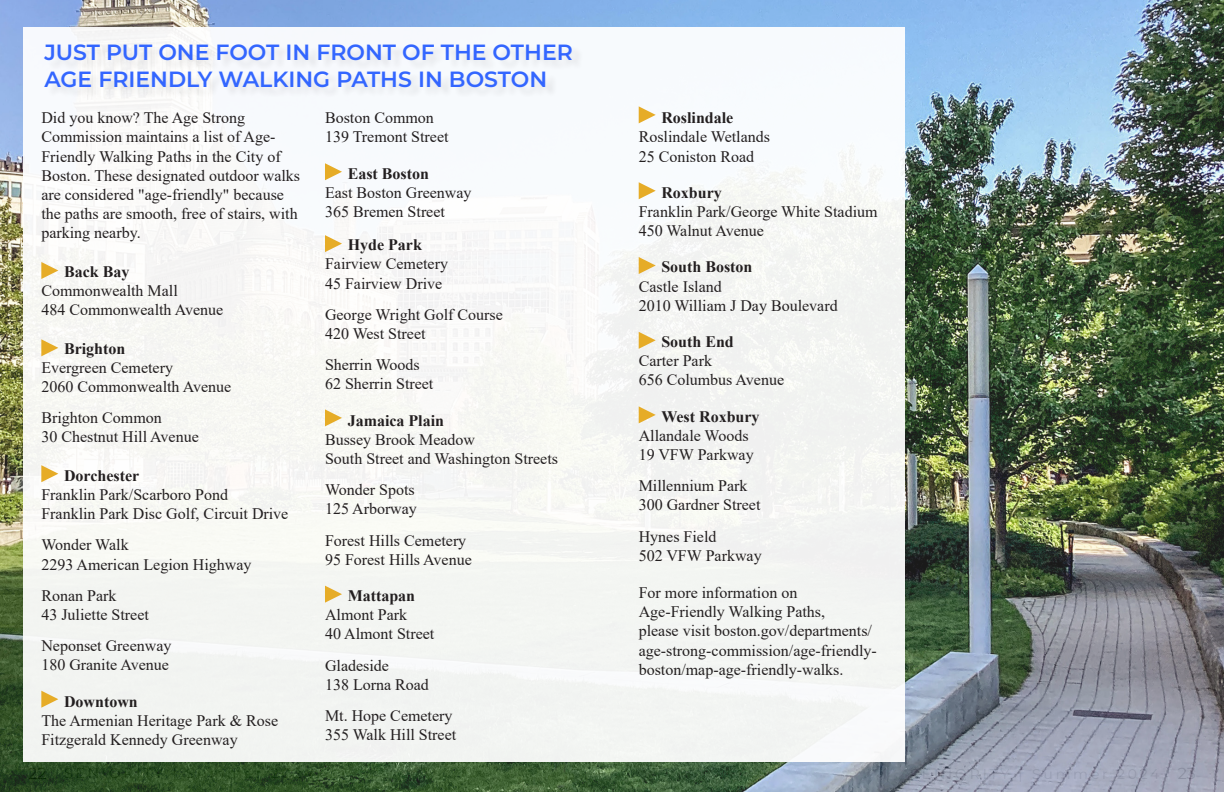
<style>
.page{position:relative;width:1224px;height:792px;background:#fff}
.page>*{position:absolute;margin:0;border:0;box-sizing:border-box;transform-origin:0 0}
.t1{font:600 22px "Montserrat";color:#36f}
.t2{font:16px/19.2px "Times New Roman";color:#231f20}
.t3{font:700 16px "Times New Roman";color:#231f20}
</style>
<div class="page">
<img style="left:0;top:0;width:1224px;height:792px">
<div style="left:23px;top:27px;width:882px;height:735px;background:#f6f7f4"></div>
<svg style="left:41px;top:262px;width:17px;height:17px"></svg>
<svg style="left:41px;top:339px;width:17px;height:17px"></svg>
<svg style="left:41px;top:465px;width:17px;height:17px"></svg>
<svg style="left:325px;top:586px;width:17px;height:17px"></svg>
<svg style="left:325px;top:409px;width:17px;height:17px"></svg>
<svg style="left:325px;top:235px;width:17px;height:17px"></svg>
<svg style="left:325px;top:163px;width:17px;height:17px"></svg>
<svg style="left:41px;top:691px;width:17px;height:17px"></svg>
<svg style="left:639px;top:406px;width:17px;height:17px"></svg>
<svg style="left:639px;top:332px;width:17px;height:17px"></svg>
<svg style="left:639px;top:257px;width:17px;height:17px"></svg>
<svg style="left:639px;top:182px;width:17px;height:17px"></svg>
<svg style="left:639px;top:106px;width:17px;height:17px"></svg>
<p class="t1" style="left:44px;top:36px;width:530px">JUST PUT ONE FOOT IN FRONT OF THE OTHER</p>
<p class="t1" style="left:44px;top:63px;width:504px">AGE FRIENDLY WALKING PATHS IN BOSTON</p>
<p class="t2" style="left:41px;top:108px;width:260px">Did you know? The Age Strong Commission maintains a list of Age-Friendly Walking Paths in the City of Boston. These designated outdoor walks are considered "age-friendly" because the paths are smooth, free of stairs, with parking nearby.</p>
<p class="t3" style="left:64px;top:260px;width:67px">Back Bay</p>
<p class="t2" style="left:41px;top:281px;width:138px">Commonwealth Mall</p>
<p class="t2" style="left:41px;top:300px;width:183px">484 Commonwealth Avenue</p>
<p class="t3" style="left:64px;top:337px;width:63px">Brighton</p>
<p class="t2" style="left:41px;top:357px;width:133px">Evergreen Cemetery</p>
<p class="t2" style="left:41px;top:377px;width:191px">2060 Commonwealth Avenue</p>
<p class="t2" style="left:41px;top:408px;width:122px">Brighton Common</p>
<p class="t2" style="left:41px;top:427px;width:159px">30 Chestnut Hill Avenue</p>
<p class="t3" style="left:64px;top:464px;width:77px">Dorchester</p>
<p class="t2" style="left:41px;top:485px;width:188px">Franklin Park/Scarboro Pond</p>
<p class="t2" style="left:41px;top:504px;width:249px">Franklin Park Disc Golf, Circuit Drive</p>
<p class="t2" style="left:41px;top:535px;width:89px">Wonder Walk</p>
<p class="t2" style="left:41px;top:554px;width:212px">2293 American Legion Highway</p>
<p class="t2" style="left:41px;top:585px;width:77px">Ronan Park</p>
<p class="t2" style="left:41px;top:605px;width:109px">43 Juliette Street</p>
<p class="t2" style="left:41px;top:636px;width:132px">Neponset Greenway</p>
<p class="t2" style="left:41px;top:655px;width:129px">180 Granite Avenue</p>
<p class="t3" style="left:64px;top:690px;width:75px">Downtown</p>
<p class="t2" style="left:41px;top:710px;width:238px">The Armenian Heritage Park &amp; Rose<br>Fitzgerald Kennedy Greenway</p>
<p class="t2" style="left:325px;top:108px;width:110px">Boston Common</p>
<p class="t2" style="left:325px;top:127px;width:125px">139 Tremont Street</p>
<p class="t3" style="left:348px;top:162px;width:83px">East Boston</p>
<p class="t2" style="left:325px;top:182px;width:148px">East Boston Greenway</p>
<p class="t2" style="left:325px;top:202px;width:121px">365 Bremen Street</p>
<p class="t3" style="left:348px;top:233px;width:76px">Hyde Park</p>
<p class="t2" style="left:325px;top:254px;width:125px">Fairview Cemetery</p>
<p class="t2" style="left:325px;top:273px;width:119px">45 Fairview Drive</p>
<p class="t2" style="left:325px;top:304px;width:179px">George Wright Golf Course</p>
<p class="t2" style="left:325px;top:324px;width:102px">420 West Street</p>
<p class="t2" style="left:325px;top:355px;width:96px">Sherrin Woods</p>
<p class="t2" style="left:325px;top:374px;width:110px">62 Sherrin Street</p>
<p class="t3" style="left:348px;top:409px;width:98px">Jamaica Plain</p>
<p class="t2" style="left:325px;top:429px;width:152px">Bussey Brook Meadow</p>
<p class="t2" style="left:325px;top:449px;width:235px">South Street and Washington Streets</p>
<p class="t2" style="left:325px;top:480px;width:91px">Wonder Spots</p>
<p class="t2" style="left:325px;top:499px;width:93px">125 Arborway</p>
<p class="t2" style="left:325px;top:530px;width:143px">Forest Hills Cemetery</p>
<p class="t2" style="left:325px;top:549px;width:148px">95 Forest Hills Avenue</p>
<p class="t3" style="left:348px;top:584px;width:69px">Mattapan</p>
<p class="t2" style="left:325px;top:605px;width:84px">Almont Park</p>
<p class="t2" style="left:325px;top:624px;width:111px">40 Almont Street</p>
<p class="t2" style="left:325px;top:655px;width:65px">Gladeside</p>
<p class="t2" style="left:325px;top:674px;width:105px">138 Lorna Road</p>
<p class="t2" style="left:325px;top:706px;width:129px">Mt. Hope Cemetery</p>
<p class="t2" style="left:325px;top:725px;width:133px">355 Walk Hill Street</p>
<p class="t3" style="left:661px;top:106px;width:74px">Roslindale</p>
<p class="t2" style="left:639px;top:127px;width:133px">Roslindale Wetlands</p>
<p class="t2" style="left:639px;top:146px;width:117px">25 Coniston Road</p>
<p class="t3" style="left:661px;top:181px;width:62px">Roxbury</p>
<p class="t2" style="left:639px;top:202px;width:240px">Franklin Park/George White Stadium</p>
<p class="t2" style="left:639px;top:221px;width:127px">450 Walnut Avenue</p>
<p class="t3" style="left:661px;top:256px;width:93px">South Boston</p>
<p class="t2" style="left:639px;top:276px;width:85px">Castle Island</p>
<p class="t2" style="left:639px;top:295px;width:201px">2010 William J Day Boulevard</p>
<p class="t3" style="left:661px;top:330px;width:74px">South End</p>
<p class="t2" style="left:639px;top:351px;width:75px">Carter Park</p>
<p class="t2" style="left:639px;top:370px;width:147px">656 Columbus Avenue</p>
<p class="t3" style="left:661px;top:405px;width:100px">West Roxbury</p>
<p class="t2" style="left:639px;top:425px;width:111px">Allandale Woods</p>
<p class="t2" style="left:639px;top:445px;width:116px">19 VFW Parkway</p>
<p class="t2" style="left:639px;top:476px;width:110px">Millennium Park</p>
<p class="t2" style="left:639px;top:495px;width:123px">300 Gardner Street</p>
<p class="t2" style="left:639px;top:526px;width:79px">Hynes Field</p>
<p class="t2" style="left:639px;top:545px;width:124px">502 VFW Parkway</p>
<p class="t2" style="left:639px;top:583px;width:160px">For more information on</p>
<p class="t2" style="left:639px;top:602px;width:188px">Age-Friendly Walking Paths,</p>
<p class="t2" style="left:639px;top:621px;width:240px">please visit boston.gov/departments/ age-strong-commission/age-friendly&shy;boston/map-age-friendly-walks.</p>
</div>
